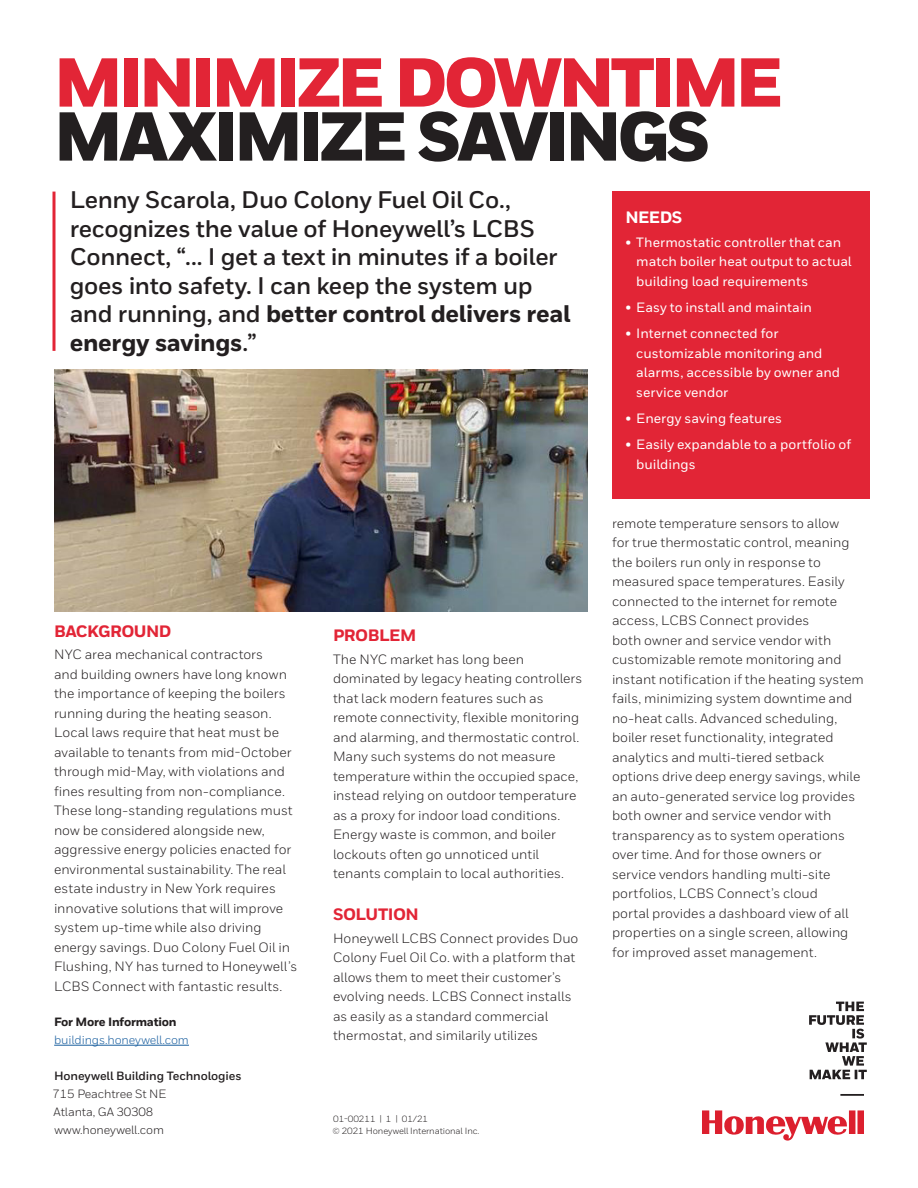
<style>
.page{position:relative;width:918px;height:1188px;background:#fff}
.page>*{position:absolute;margin:0;border:0;box-sizing:border-box;transform-origin:0 0}
.Title__46_36{font:900 69px/54px "Honeywell Sans";letter-spacing:-.065em;color:#e22536}
.Intro_Body{font:700 24px/28.5px "Honeywell Sans";letter-spacing:-.015em;color:#231f20}
.Heading_2__11_12{font:800 16.5px "Honeywell Sans";letter-spacing:-.03em;color:#e22536}
.Red_Sidebar__Heading{font:800 16.5px "Honeywell Sans";letter-spacing:-.03em;color:#fff}
.Body__9_13_pt{font:13.5px/19.5px "Honeywell Sans";color:#231f20}
.t1{font:500 13.5px/19.5px "Honeywell Sans";color:#fff}
.Cover__Address_Block{font:700 12px/18px "Honeywell Sans";letter-spacing:-.01em;color:#231f20}
._23_Back__Address_Bl{font:12px/18px "Honeywell Sans";letter-spacing:-.01em;color:#175d9e}
.Cover__Address_Block-2{font:12px/18px "Honeywell Sans";letter-spacing:-.01em;color:#231f20}
.Cover__Copyright{font:9px "Honeywell Sans";letter-spacing:-.01em;color:#231f20}
.s1{color:#231f20}
.s2{font-weight:800}
.s3{font-weight:800;color:#231f20}
.s4{font-weight:400}
</style>
<div class="page">
<img style="left:54px;top:369px;width:534px;height:242px">
<svg style="left:702px;top:1110px;width:162px;height:31px"></svg>
<svg style="left:809px;top:1002px;width:58px;height:94px"></svg>
<hr style="left:54px;top:1045px;width:135px;height:1px;background:#175d9e">
<svg style="left:52px;top:192px;width:4px;height:159px"></svg>
<div style="left:612px;top:191px;width:258px;height:308px;background:#e22536"></div>
<p class="Title__46_36" style="left:54px;top:59px;width:731px">MINIMIZE DOWNTIME<br><span class="s1">MAXIMIZE SAVINGS</span></p>
<p class="Intro_Body" style="left:70px;top:186px;width:502px">Lenny Scarola, Duo Colony Fuel Oil Co., recognizes the value of Honeywell’s LCBS Connect, “... I get a text in minutes if a boiler goes into safety. I can keep the system up and running, and <span class="s2">better control delivers real energy savings</span>.”</p>
<p class="Heading_2__11_12" style="left:54px;top:621px;width:119px">BACKGROUND</p>
<p class="Body__9_13_pt" style="left:54px;top:645px;width:245px">NYC area mechanical contractors<br>and building owners have long known the importance of keeping the boilers running during the heating season.<br>Local laws require that heat must be available to tenants from mid-October through mid-May, with violations and fines resulting from non-compliance.<br>These long-standing regulations must now be considered alongside new, aggressive energy policies enacted for environmental sustainability. The real estate industry in New York requires innovative solutions that will improve system up-time while also driving energy savings. Duo Colony Fuel Oil in Flushing, NY has turned to Honeywell’s LCBS Connect with fantastic results.</p>
<p class="_23_Back__Address_Bl" style="left:54px;top:1013px;width:136px"><span class="s3">For More Information </span>buildings.honeywell.com</p>
<p class="Cover__Address_Block" style="left:53px;top:1067px;width:190px">Honeywell Building Technologies<br><span class="s4">715 Peachtree St NE</span></p>
<p class="Cover__Address_Block-2" style="left:54px;top:1103px;width:112px">Atlanta, GA 30308 www.honeywell.com</p>
<p class="Heading_2__11_12" style="left:333px;top:626px;width:85px">PROBLEM</p>
<p class="Body__9_13_pt" style="left:333px;top:649px;width:251px">The NYC market has long been dominated by legacy heating controllers that lack modern features such as remote connectivity, flexible monitoring and alarming, and thermostatic control.<br>Many such systems do not measure temperature within the occupied space, instead relying on outdoor temperature as a proxy for indoor load conditions.<br>Energy waste is common, and boiler lockouts often go unnoticed until tenants complain to local authorities.</p>
<p class="Heading_2__11_12" style="left:333px;top:905px;width:87px">SOLUTION</p>
<p class="Body__9_13_pt" style="left:333px;top:928px;width:247px">Honeywell LCBS Connect provides Duo Colony Fuel Oil Co. with a platform that allows them to meet their customer’s evolving needs. LCBS Connect installs as easily as a standard commercial thermostat, and similarily utilizes</p>
<p class="Cover__Copyright" style="left:333px;top:1114px;width:97px">01-00211 | 1 | 01/21</p>
<p class="Cover__Copyright" style="left:332px;top:1126px;width:149px">© 2021 Honeywell International Inc.</p>
<p class="Red_Sidebar__Heading" style="left:625px;top:207px;width:59px">NEEDS</p>
<p class="t1" style="left:636px;top:233px;width:217px;text-indent:-11px">• Thermostatic controller that can match boiler heat output to actual building load requirements</p>
<p class="t1" style="left:626px;top:298px;width:188px">• Easy to install and maintain</p>
<p class="t1" style="left:636px;top:324px;width:205px;text-indent:-11px">• Internet connected for customizable monitoring and alarms, accessible by owner and service vendor</p>
<p class="t1" style="left:626px;top:409px;width:158px">• Energy saving features</p>
<p class="t1" style="left:636px;top:435px;width:216px;text-indent:-11px">• Easily expandable to a portfolio of buildings</p>
<p class="Body__9_13_pt" style="left:612px;top:513px;width:253px">remote temperature sensors to allow<br>for true thermostatic control, meaning the boilers run only in response to measured space temperatures. Easily connected to the internet for remote access, LCBS Connect provides<br>both owner and service vendor with customizable remote monitoring and instant notification if the heating system fails, minimizing system downtime and no-heat calls. Advanced scheduling, boiler reset functionality, integrated analytics and multi-tiered setback options drive deep energy savings, while an auto-generated service log provides both owner and service vendor with transparency as to system operations over time. And for those owners or service vendors handling multi-site portfolios, LCBS Connect’s cloud<br>portal provides a dashboard view of all properties on a single screen, allowing for improved asset management.</p>
</div>
